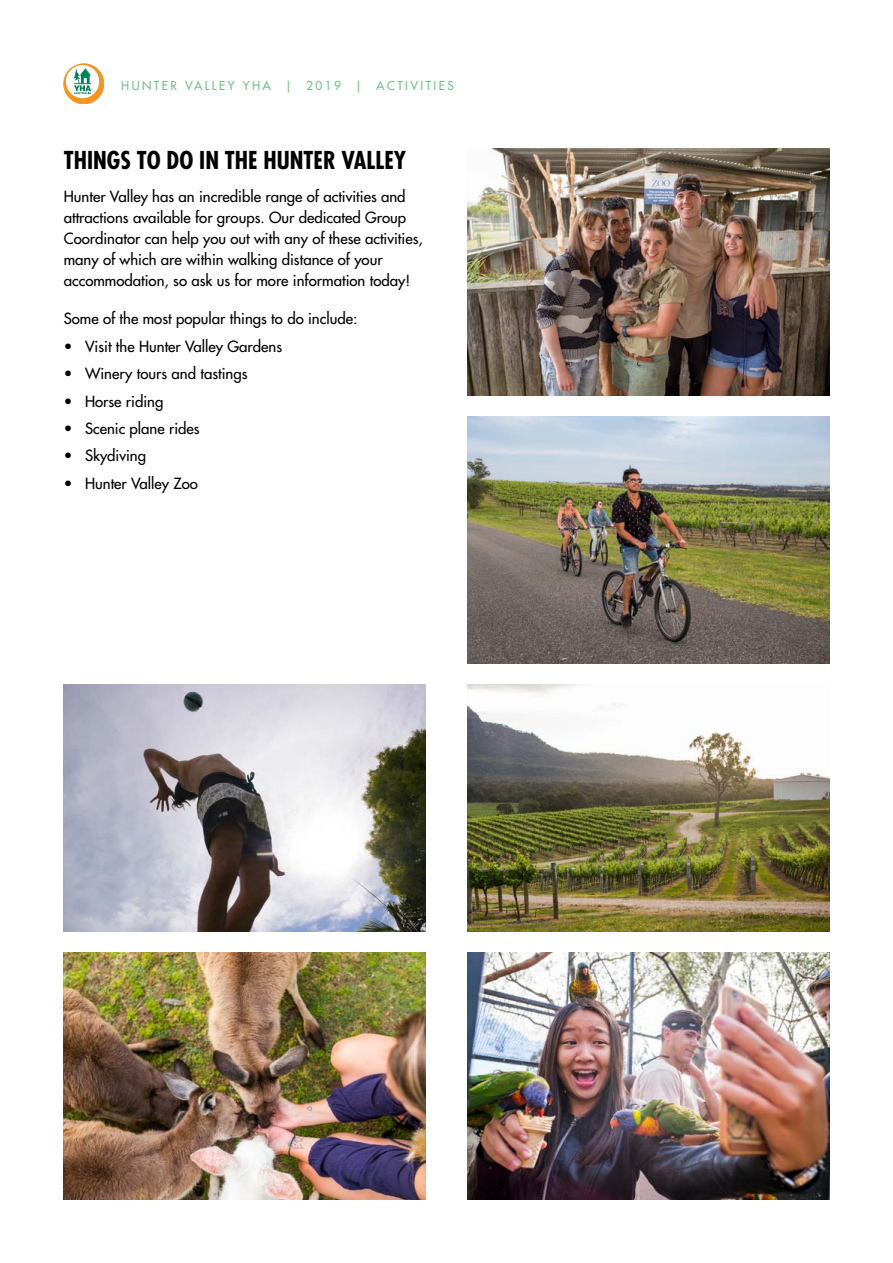
<style>
.page{position:relative;width:893px;height:1263px;background:#fff}
.page>*{position:absolute;margin:0;border:0;box-sizing:border-box;transform-origin:0 0}
.t1{font:700 condensed 24px "Futura Std";color:#000}
.t2{font:500 15px/21px "Futura Std";color:#000}
.t3{font:500 12px "Futura Std";letter-spacing:.2em;color:#71c385}
</style>
<div class="page">
<svg style="left:64px;top:64px;width:40px;height:40px"></svg>
<svg style="left:64px;top:64px;width:40px;height:40px"></svg>
<div style="left:64px;top:64px;width:40px;height:40px;border:1px solid #f7941e;border-radius:50%"></div>
<div style="left:66px;top:65px;width:33px;height:33px;background:#fff;border-radius:50%"></div>
<svg style="left:74px;top:67px;width:17px;height:27px"></svg>
<img style="left:468px;top:417px;width:361px;height:246px">
<img style="left:468px;top:149px;width:361px;height:246px">
<img style="left:64px;top:952px;width:361px;height:247px">
<img style="left:468px;top:952px;width:361px;height:247px">
<img style="left:468px;top:685px;width:361px;height:246px">
<img style="left:64px;top:685px;width:361px;height:246px">
<p class="t3" style="left:121px;top:78px;width:334px">HUNTER VALLEY YHA | 2019 | ACTIVITIES</p>
<h1 class="t1" style="left:64px;top:145px;width:344px">THINGS TO DO IN THE HUNTER VALLEY</h1>
<p class="t2" style="left:64px;top:186px;width:360px">Hunter Valley has an incredible range of activities and attractions available for groups. Our dedicated Group Coordinator can help you out with any of these activities, many of which are within walking distance of your accommodation, so ask us for more information today!</p>
<p class="t2" style="left:64px;top:308px;width:295px">Some of the most popular things to do include:</p>
<p class="t2" style="left:64px;top:336px;width:220px">• Visit the Hunter Valley Gardens</p>
<p class="t2" style="left:64px;top:363px;width:185px">• Winery tours and tastings</p>
<p class="t2" style="left:64px;top:391px;width:101px">• Horse riding</p>
<p class="t2" style="left:64px;top:418px;width:137px">• Scenic plane rides</p>
<p class="t2" style="left:64px;top:445px;width:84px">• Skydiving</p>
<p class="t2" style="left:64px;top:473px;width:136px">• Hunter Valley Zoo</p>
</div>
